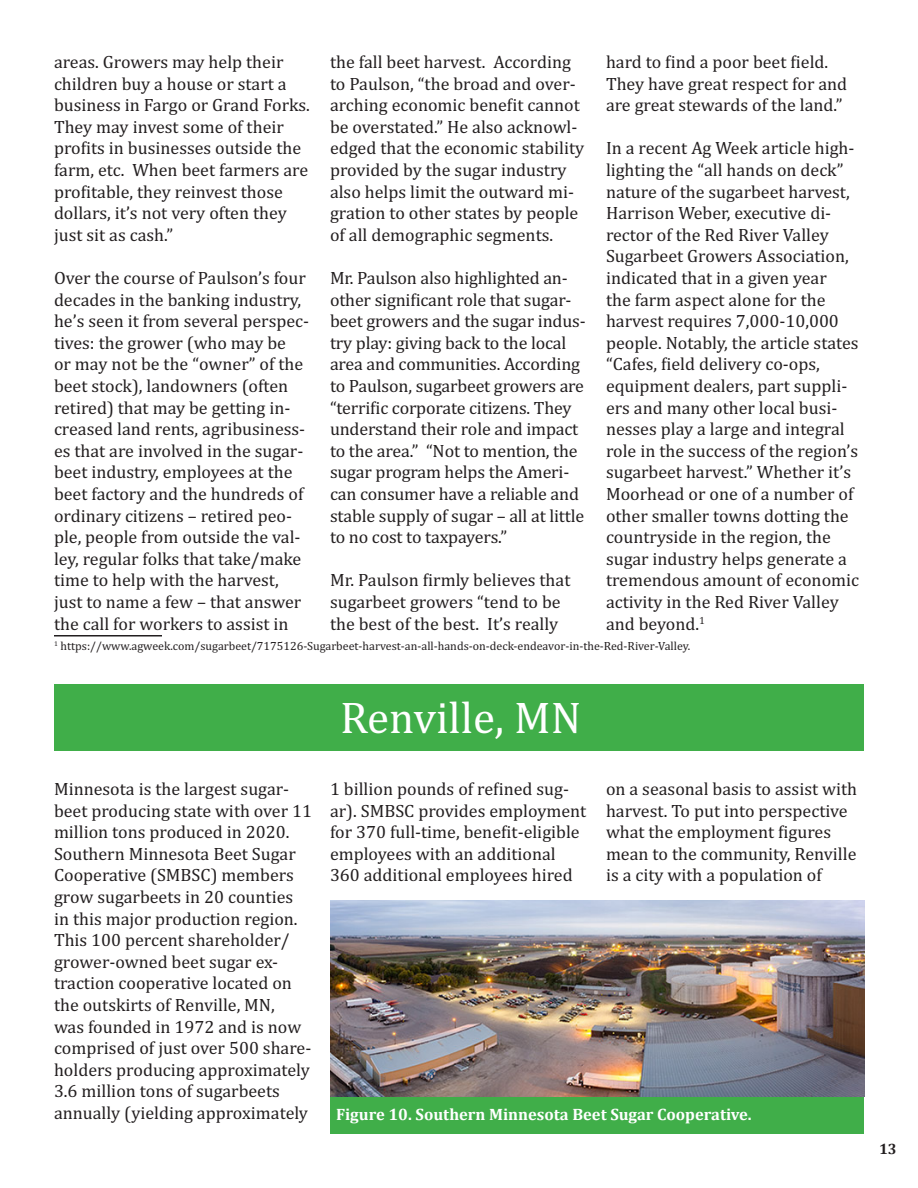
<style>
.page{position:relative;width:918px;height:1188px;background:#fff}
.page>*{position:absolute;margin:0;border:0;box-sizing:border-box;transform-origin:0 0}
.t1{font:45px "Cambria";color:#fff}
.t2{font:18px/21.6px "Cambria";color:#231f20}
.t3{font:700 16.5px "Cambria";color:#fff}
.t4{font:700 15px "Cambria";color:#231f20}
.t5{font:12px "Cambria";color:#231f20}
</style>
<div class="page">
<hr style="left:54px;top:635px;width:108px;height:2px;background:#231f20">
<div style="left:54px;top:684px;width:810px;height:67px;background:#40ae49"></div>
<img style="left:330px;top:901px;width:534px;height:195px">
<div style="left:330px;top:1097px;width:534px;height:37px;background:#40ae49"></div>
<p class="t2" style="left:606px;top:51px;width:243px">hard to find a poor beet field.<br>They have great respect for and are great stewards of the land.”</p>
<p class="t2" style="left:606px;top:137px;width:255px">In a recent Ag Week article high&shy;lighting the “all hands on deck” nature of the sugarbeet harvest,<br>Harrison Weber, executive di&shy;rector of the Red River Valley<br>Sugarbeet Growers Association, indicated that in a given year<br>the farm aspect alone for the harvest requires 7,000-10,000 people. Notably, the article states “Cafes, field delivery co-ops, equipment dealers, part suppli&shy;ers and many other local busi&shy;nesses play a large and integral role in the success of the region’s sugarbeet harvest.” Whether it’s<br>Moorhead or one of a number of other smaller towns dotting the countryside in the region, the sugar industry helps generate a tremendous amount of economic activity in the Red River Valley and beyond.<sup>1</sup></p>
<p class="t2" style="left:330px;top:51px;width:256px">the fall beet harvest. According to Paulson, “the broad and over&shy;arching economic benefit cannot be overstated.” He also acknowl&shy;edged that the economic stability provided by the sugar industry also helps limit the outward mi&shy;gration to other states by people of all demographic segments.</p>
<p class="t2" style="left:330px;top:267px;width:257px">Mr. Paulson also highlighted an&shy;other significant role that sugar&shy;beet growers and the sugar indus&shy;try play: giving back to the local area and communities. According to Paulson, sugarbeet growers are “terrific corporate citizens. They understand their role and impact to the area.” “Not to mention, the sugar program helps the Ameri&shy;can consumer have a reliable and stable supply of sugar – all at little to no cost to taxpayers.”</p>
<p class="t2" style="left:330px;top:569px;width:242px">Mr. Paulson firmly believes that sugarbeet growers “tend to be the best of the best. It’s really</p>
<p class="t2" style="left:54px;top:51px;width:257px">areas. Growers may help their children buy a house or start a business in Fargo or Grand Forks.<br>They may invest some of their profits in businesses outside the farm, etc. When beet farmers are profitable, they reinvest those dollars, it’s not very often they just sit as cash.”</p>
<p class="t2" style="left:54px;top:267px;width:257px">Over the course of Paulson’s four decades in the banking industry, he’s seen it from several perspec&shy;tives: the grower (who may be<br>or may not be the “owner” of the beet stock), landowners (often retired) that may be getting in&shy;creased land rents, agribusiness&shy;es that are involved in the sugar&shy;beet industry, employees at the beet factory and the hundreds of ordinary citizens – retired peo&shy;ple, people from outside the val&shy;ley, regular folks that take/make time to help with the harvest, just to name a few – that answer the call for workers to assist in</p>
<p class="t5" style="left:54px;top:639px;width:638px"><sup>1</sup> https://www.agweek.com/sugarbeet/7175126-Sugarbeet-harvest-an-all-hands-on-deck-endeavor-in-the-Red-River-Valley.</p>
<p class="t1" style="left:340px;top:691px;width:243px">Renville, MN</p>
<p class="t2" style="left:54px;top:778px;width:259px">Minnesota is the largest sugar&shy;beet producing state with over 11 million tons produced in 2020.<br>Southern Minnesota Beet Sugar<br>Cooperative (SMBSC) members grow sugarbeets in 20 counties in this major production region.<br>This 100 percent shareholder/ grower-owned beet sugar ex&shy;traction cooperative located on the outskirts of Renville, MN,<br>was founded in 1972 and is now comprised of just over 500 share&shy;holders producing approximately<br>3.6 million tons of sugarbeets annually (yielding approximately</p>
<p class="t2" style="left:330px;top:778px;width:258px">1 billion pounds of refined sug&shy;ar). SMBSC provides employment for 370 full-time, benefit-eligible employees with an additional<br>360 additional employees hired</p>
<p class="t2" style="left:606px;top:778px;width:253px">on a seasonal basis to assist with harvest. To put into perspective what the employment figures mean to the community, Renville is a city with a population of</p>
<p class="t3" style="left:336px;top:1105px;width:417px">Figure 10. Southern Minnesota Beet Sugar Cooperative.</p>
<p class="t4" style="left:879px;top:1140px;width:19px">13</p>
</div>
